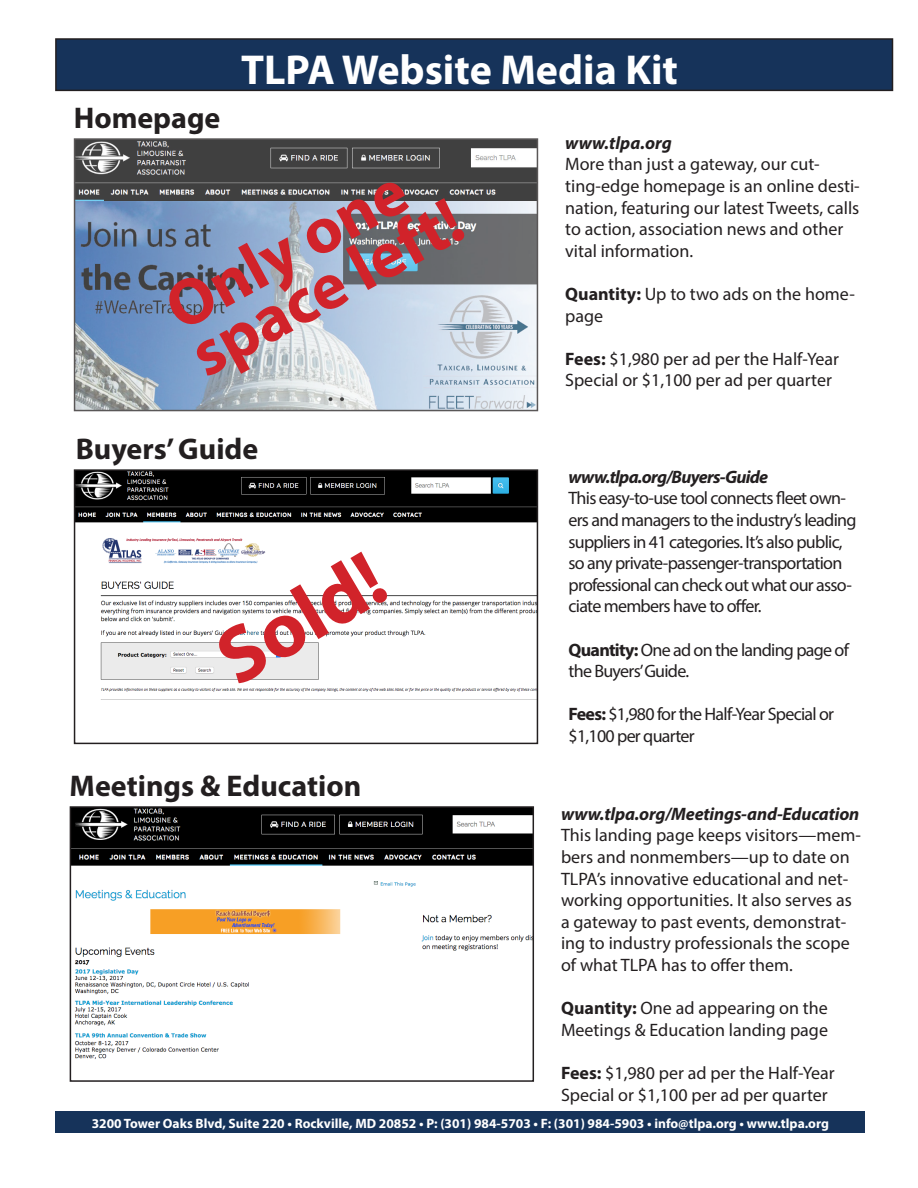
<style>
.page{position:relative;width:918px;height:1188px;background:#fff}
.page>*{position:absolute;margin:0;border:0;box-sizing:border-box;transform-origin:0 0}
.t1{font:700 79.5px "Myriad Pro";color:#d1232a}
.t2{font:700 66px/52.1px "Myriad Pro";color:#d1232a}
.t3{font:700 42px "Myriad Pro";color:#fff}
.t4{font:700 30px "Myriad Pro";color:#231f20}
.t5{font:18px/21.6px "Myriad Pro";color:#231f20}
.t6{font:18px/21.6px "Myriad Pro";letter-spacing:-.04em;color:#231f20}
.t7{font:italic 700 18px "Myriad Pro";letter-spacing:-.01em;color:#231f20}
.t8{font:italic 700 18px "Myriad Pro";letter-spacing:-.04em;color:#231f20}
.t9{font:700 13.5px "Myriad Pro";color:#fff}
.s1{font-weight:700}
</style>
<div class="page">
<div style="left:55px;top:1112px;width:810px;height:21px;background:#16335a"></div>
<img style="left:77px;top:141px;width:458px;height:267px">
<div style="left:74px;top:138px;width:464px;height:273px;border:2px solid #231f20"></div>
<img style="left:77px;top:472px;width:458px;height:228px">
<div style="left:74px;top:469px;width:464px;height:275px;border:2px solid #231f20"></div>
<img style="left:73px;top:809px;width:458px;height:250px">
<div style="left:70px;top:806px;width:464px;height:276px;border:2px solid #231f20"></div>
<div style="left:56px;top:39px;width:836px;height:51px;background:#16335a"></div>
<div style="left:55px;top:38px;width:838px;height:53px;border:2px solid #231f20"></div>
<p class="t3" style="left:241px;top:42px;width:439px">TLPA Website Media Kit</p>
<p class="t4" style="left:74px;top:98px;width:148px">Homepage</p>
<p class="t2" style="left:157px;top:286px;width:301px;rotate:-28deg">Only one space left!</p>
<p class="t4" style="left:76px;top:429px;width:184px">Buyers’ Guide</p>
<p class="t1" style="left:198px;top:618px;width:181px;rotate:-30deg">Sold!</p>
<p class="t4" style="left:70px;top:766px;width:293px">Meetings &amp; Education</p>
<p class="t7" style="left:565px;top:131px;width:108px">www.tlpa.org</p>
<p class="t5" style="left:565px;top:153px;width:296px">More than just a gateway, our cut&shy;ting-edge homepage is an online desti&shy;nation, featuring our latest Tweets, calls to action, association news and other vital information.</p>
<p class="t5" style="left:565px;top:283px;width:291px"><span class="s1">Quantity:</span> Up to two ads on the home&shy;page</p>
<p class="t5" style="left:565px;top:348px;width:275px"><span class="s1">Fees:</span> $1,980 per ad per the Half-Year<br>Special or $1,100 per ad per quarter</p>
<p class="t8" style="left:568px;top:465px;width:201px">www.tlpa.org/Buyers-Guide</p>
<p class="t6" style="left:568px;top:487px;width:289px">This easy-to-use tool connects fleet own&shy;ers and managers to the industry’s leading suppliers in 41 categories. It’s also public, so any private-passenger-transportation professional can check out what our asso&shy;ciate members have to offer.</p>
<p class="t6" style="left:568px;top:639px;width:282px"><span class="s1">Quantity:</span> One ad on the landing page of the Buyers’Guide.</p>
<p class="t6" style="left:568px;top:703px;width:267px"><span class="s1">Fees:</span> $1,980 for the Half-Year Special or $1,100 per quarter</p>
<p class="t7" style="left:561px;top:802px;width:300px">www.tlpa.org/Meetings-and-Education</p>
<p class="t5" style="left:561px;top:824px;width:301px">This landing page keeps visitors—mem&shy;bers and nonmembers—up to date on TLPA’s innovative educational and net&shy;working opportunities. It also serves as a gateway to past events, demonstrat&shy;ing to industry professionals the scope of what TLPA has to offer them.</p>
<p class="t5" style="left:561px;top:997px;width:269px"><span class="s1">Quantity:</span> One ad appearing on the<br>Meetings &amp; Education landing page</p>
<p class="t5" style="left:561px;top:1062px;width:275px"><span class="s1">Fees:</span> $1,980 per ad per the Half-Year<br>Special or $1,100 per ad per quarter</p>
<p class="t9" style="left:92px;top:1114px;width:739px">3200 Tower Oaks Blvd, Suite 220 • Rockville, MD 20852 • P: (301) 984-5703 • F: (301) 984-5903 • info@tlpa.org • www.tlpa.org</p>
</div>
